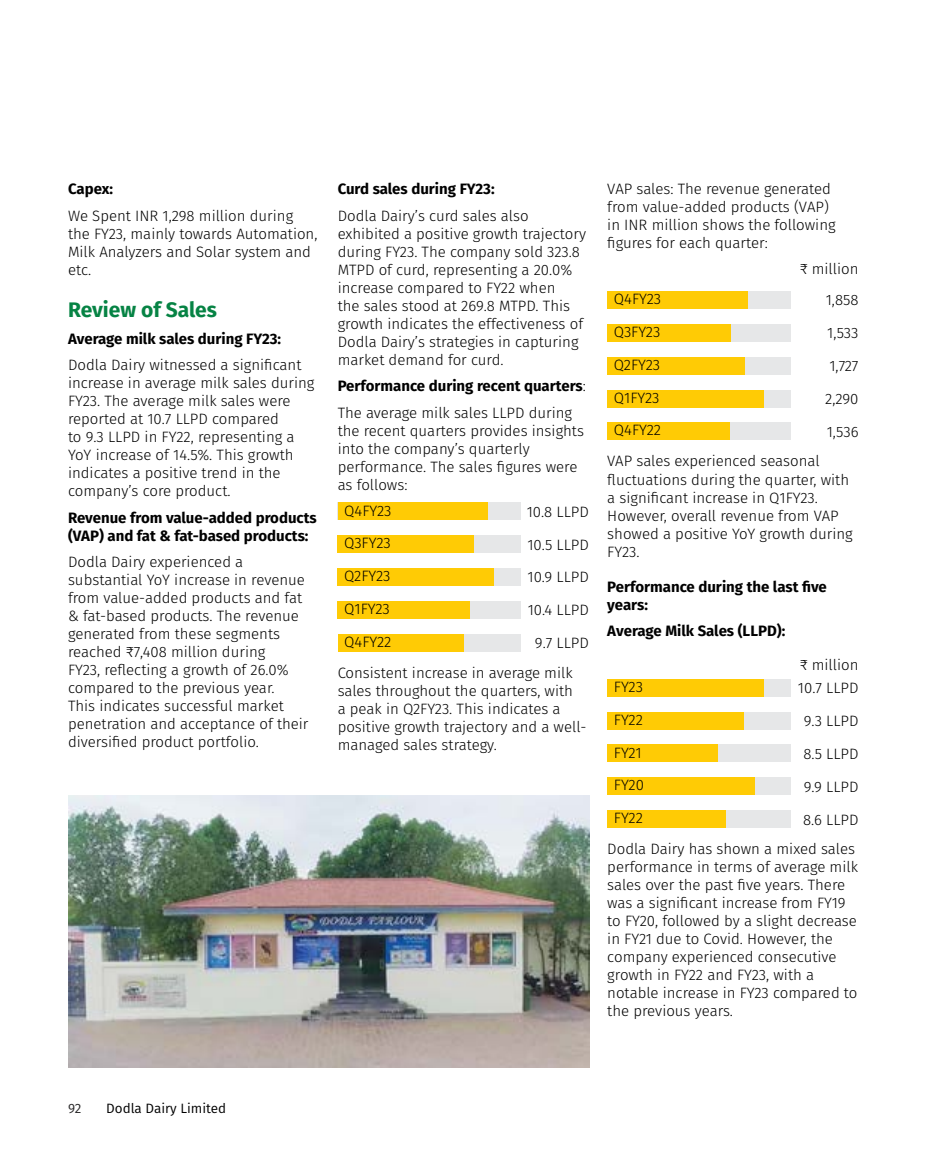
<style>
.page{position:relative;width:927px;height:1153px;background:#fff}
.page>*{position:absolute;margin:0;border:0;box-sizing:border-box;transform-origin:0 0}
.t1{font:700 21px "Fira Sans";color:#068344}
.t2{font:300 15px/18px "Fira Sans";color:#000}
.t3{font:700 15px/18px "Fira Sans";color:#000}
.t4{font:13.5px "Fira Sans";color:#000}
.t5{font:13.5px "Fira Sans";color:#292829}
.s1{font-weight:300}
</style>
<div class="page">
<div style="left:624px;top:422px;width:166px;height:18px;background:#e6e7e8"></div>
<div style="left:607px;top:422px;width:123px;height:18px;background:#ffcb05"></div>
<div style="left:665px;top:390px;width:125px;height:17px;background:#e6e7e8"></div>
<div style="left:607px;top:390px;width:157px;height:17px;background:#ffcb05"></div>
<div style="left:607px;top:357px;width:183px;height:17px;background:#e6e7e8"></div>
<div style="left:607px;top:357px;width:138px;height:17px;background:#ffcb05"></div>
<div style="left:607px;top:324px;width:183px;height:17px;background:#e6e7e8"></div>
<div style="left:607px;top:324px;width:124px;height:17px;background:#ffcb05"></div>
<div style="left:607px;top:291px;width:183px;height:17px;background:#e6e7e8"></div>
<div style="left:607px;top:291px;width:141px;height:17px;background:#ffcb05"></div>
<div style="left:624px;top:810px;width:166px;height:17px;background:#e6e7e8"></div>
<div style="left:607px;top:810px;width:118px;height:17px;background:#ffcb05"></div>
<div style="left:665px;top:777px;width:125px;height:17px;background:#e6e7e8"></div>
<div style="left:607px;top:777px;width:148px;height:17px;background:#ffcb05"></div>
<div style="left:607px;top:744px;width:183px;height:18px;background:#e6e7e8"></div>
<div style="left:607px;top:744px;width:111px;height:18px;background:#ffcb05"></div>
<div style="left:607px;top:712px;width:183px;height:17px;background:#e6e7e8"></div>
<div style="left:607px;top:712px;width:136px;height:17px;background:#ffcb05"></div>
<div style="left:607px;top:679px;width:183px;height:17px;background:#e6e7e8"></div>
<div style="left:607px;top:679px;width:157px;height:17px;background:#ffcb05"></div>
<div style="left:354px;top:634px;width:167px;height:17px;background:#e6e7e8"></div>
<div style="left:338px;top:634px;width:125px;height:17px;background:#ffcb05"></div>
<div style="left:395px;top:601px;width:126px;height:17px;background:#e6e7e8"></div>
<div style="left:338px;top:601px;width:132px;height:17px;background:#ffcb05"></div>
<div style="left:338px;top:568px;width:183px;height:17px;background:#e6e7e8"></div>
<div style="left:338px;top:568px;width:156px;height:17px;background:#ffcb05"></div>
<div style="left:338px;top:535px;width:183px;height:18px;background:#e6e7e8"></div>
<div style="left:338px;top:535px;width:136px;height:18px;background:#ffcb05"></div>
<div style="left:338px;top:502px;width:183px;height:18px;background:#e6e7e8"></div>
<div style="left:338px;top:502px;width:149px;height:18px;background:#ffcb05"></div>
<img style="left:68px;top:795px;width:521px;height:272px">
<p class="t3" style="left:68px;top:179px;width:47px">Capex:</p>
<p class="t2" style="left:68px;top:206px;width:251px">We Spent INR 1,298 million during the FY23, mainly towards Automation,<br>Milk Analyzers and Solar system and etc.</p>
<h1 class="t1" style="left:68px;top:292px;width:150px">Review of Sales</h1>
<p class="t3" style="left:68px;top:328px;width:215px">Average milk sales during FY23:</p>
<p class="t2" style="left:68px;top:356px;width:248px">Dodla Dairy witnessed a significant increase in average milk sales during FY23. The average milk sales were reported at 10.7 LLPD compared<br>to 9.3 LLPD in FY22, representing a YoY increase of 14.5%. This growth indicates a positive trend in the company’s core product.</p>
<p class="t3" style="left:68px;top:507px;width:250px">Revenue from value-added products (VAP) and fat &amp; fat-based products:</p>
<p class="t2" style="left:68px;top:553px;width:242px">Dodla Dairy experienced a substantial YoY increase in revenue from value-added products and fat &amp; fat-based products. The revenue generated from these segments reached ₹7,408 million during<br>FY23, reflecting a growth of 26.0% compared to the previous year.<br>This indicates successful market penetration and acceptance of their diversified product portfolio.</p>
<p class="t3" style="left:338px;top:179px;width:158px">Curd sales during FY23:</p>
<p class="t2" style="left:338px;top:206px;width:250px">Dodla Dairy’s curd sales also exhibited a positive growth trajectory during FY23. The company sold 323.8<br>MTPD of curd, representing a 20.0% increase compared to FY22 when<br>the sales stood at 269.8 MTPD. This growth indicates the effectiveness of Dodla Dairy’s strategies in capturing market demand for curd.</p>
<p class="t3" style="left:338px;top:372px;width:250px;line-height:26.5px">Performance during recent quarters<span class="s1">:<br>The average milk sales LLPD during</span></p>
<p class="t2" style="left:338px;top:421px;width:248px">the recent quarters provides insights into the company’s quarterly performance. The sales figures were as follows:</p>
<p class="t2" style="left:344px;top:501px;width:49px">Q4FY23</p>
<p class="t2" style="left:527px;top:502px;width:64px">10.8 LLPD</p>
<p class="t2" style="left:344px;top:534px;width:48px">Q3FY23</p>
<p class="t2" style="left:527px;top:535px;width:63px">10.5 LLPD</p>
<p class="t2" style="left:344px;top:567px;width:48px">Q2FY23</p>
<p class="t2" style="left:527px;top:568px;width:63px">10.9 LLPD</p>
<p class="t2" style="left:344px;top:599px;width:47px">Q1FY23</p>
<p class="t2" style="left:528px;top:601px;width:63px">10.4 LLPD</p>
<p class="t2" style="left:344px;top:632px;width:49px">Q4FY22</p>
<p class="t2" style="left:338px;top:628px;width:253px;line-height:29.7px;text-indent:197px">9.7 LLPD<br>Consistent increase in average milk</p>
<p class="t2" style="left:338px;top:681px;width:250px">sales throughout the quarters, with<br>a peak in Q2FY23. This indicates a positive growth trajectory and a well&shy;managed sales strategy.</p>
<p class="t2" style="left:607px;top:180px;width:230px">VAP sales: The revenue generated from value-added products (VAP) in INR million shows the following figures for each quarter:</p>
<p class="t2" style="left:800px;top:259px;width:60px">₹ million</p>
<p class="t2" style="left:614px;top:290px;width:49px">Q4FY23</p>
<p class="t2" style="left:826px;top:291px;width:34px">1,858</p>
<p class="t2" style="left:614px;top:322px;width:48px">Q3FY23</p>
<p class="t2" style="left:827px;top:324px;width:33px">1,533</p>
<p class="t2" style="left:614px;top:355px;width:48px">Q2FY23</p>
<p class="t2" style="left:829px;top:357px;width:31px">1,727</p>
<p class="t2" style="left:614px;top:388px;width:47px">Q1FY23</p>
<p class="t2" style="left:825px;top:389px;width:35px">2,290</p>
<p class="t2" style="left:614px;top:421px;width:49px">Q4FY22</p>
<p class="t2" style="left:827px;top:422px;width:33px">1,536</p>
<p class="t2" style="left:607px;top:452px;width:247px">VAP sales experienced seasonal fluctuations during the quarter, with a significant increase in Q1FY23.<br>However, overall revenue from VAP showed a positive YoY growth during<br>FY23.</p>
<p class="t3" style="left:607px;top:576px;width:221px">Performance during the last five years:</p>
<p class="t3" style="left:607px;top:620px;width:179px">Average Milk Sales (LLPD):</p>
<p class="t2" style="left:800px;top:655px;width:60px">₹ million</p>
<p class="t2" style="left:614px;top:677px;width:31px">FY23</p>
<p class="t2" style="left:798px;top:678px;width:62px">10.7 LLPD</p>
<p class="t2" style="left:614px;top:710px;width:31px">FY22</p>
<p class="t2" style="left:804px;top:711px;width:56px">9.3 LLPD</p>
<p class="t2" style="left:614px;top:743px;width:29px">FY21</p>
<p class="t2" style="left:803px;top:744px;width:57px">8.5 LLPD</p>
<p class="t2" style="left:614px;top:776px;width:32px">FY20</p>
<p class="t2" style="left:804px;top:777px;width:56px">9.9 LLPD</p>
<p class="t2" style="left:614px;top:808px;width:31px">FY22</p>
<p class="t2" style="left:607px;top:804px;width:253px;line-height:29.7px;text-align:right">8.6 LLPD<br>Dodla Dairy has shown a mixed sales</p>
<p class="t2" style="left:607px;top:857px;width:252px">performance in terms of average milk sales over the past five years. There was a significant increase from FY19 to FY20, followed by a slight decrease in FY21 due to Covid. However, the company experienced consecutive growth in FY22 and FY23, with a notable increase in FY23 compared to the previous years.</p>
<p class="t5" style="left:68px;top:1097px;width:15px">92</p>
<p class="t4" style="left:106px;top:1097px;width:122px">Dodla Dairy Limited</p>
</div>
